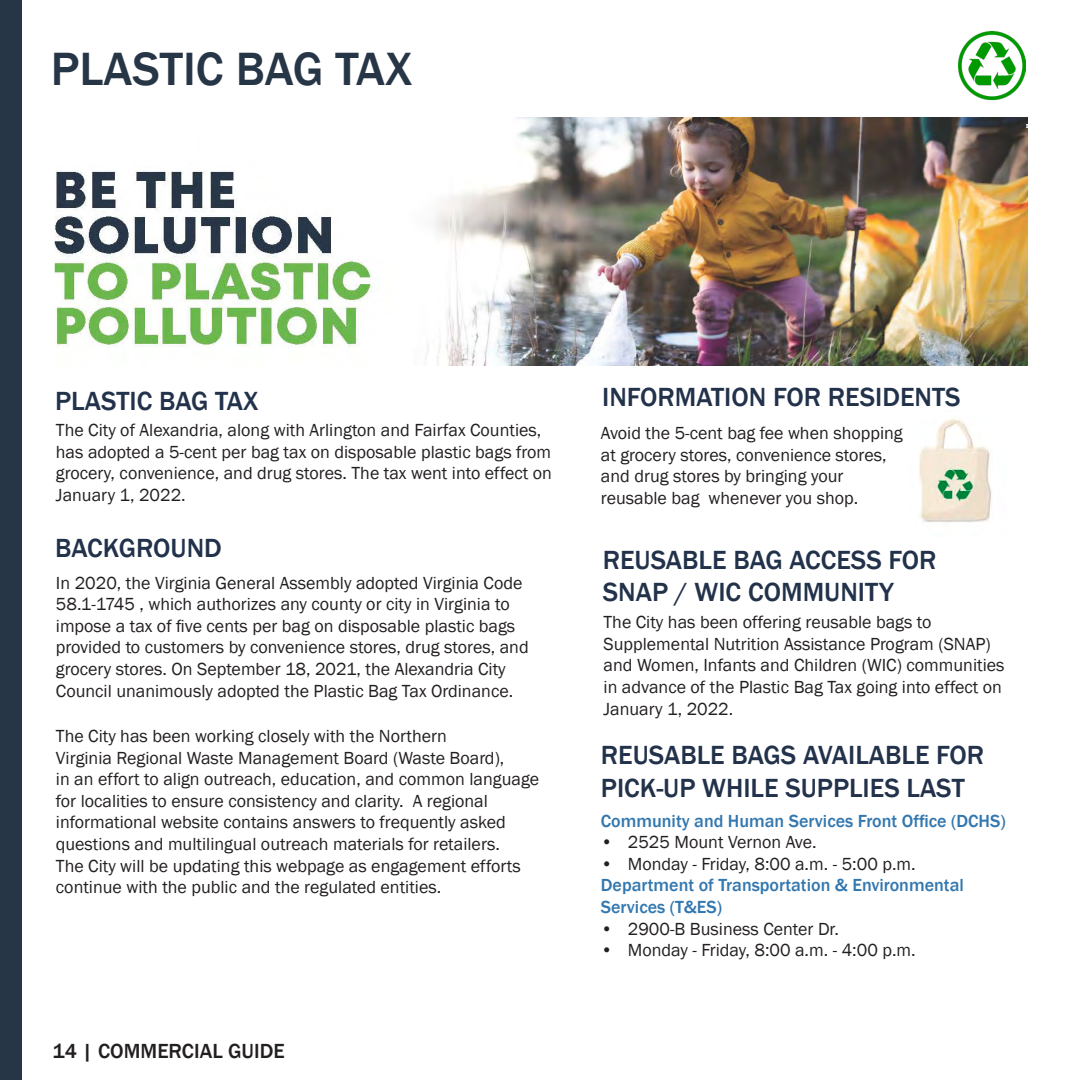
<style>
.page{position:relative;width:1080px;height:1080px;background:#fff}
.page>*{position:absolute;margin:0;border:0;box-sizing:border-box;transform-origin:0 0}
.t1{font:500 48px "Franklin Gothic";color:#273646}
.t2{font:500 27px/32.4px "Franklin Gothic";color:#22324b}
.t3{font:500 21px "Franklin Gothic";color:#231f20}
.t4{font:18px/21.6px "Franklin Gothic";color:#231f20}
.t5{font:500 18px "Franklin Gothic";color:#3277af}
</style>
<div class="page">
<img style="left:919px;top:418px;width:72px;height:105px">
<img style="left:958px;top:32px;width:68px;height:68px">
<img style="left:54px;top:117px;width:973px;height:248px">
<div style="left:0;top:0;width:21px;height:1080px;background:#273646"></div>
<p class="t1" style="left:51px;top:40px;width:363px">PLASTIC BAG TAX</p>
<p class="t2" style="left:55px;top:385px;width:205px">PLASTIC BAG TAX</p>
<p class="t4" style="left:56px;top:420px;width:498px">The City of Alexandria, along with Arlington and Fairfax Counties, has adopted a 5-cent per bag tax on disposable plastic bags from grocery, convenience, and drug stores. The tax went into effect on January 1, 2022.</p>
<p class="t2" style="left:55px;top:532px;width:168px">BACKGROUND</p>
<p class="t4" style="left:56px;top:572px;width:468px">In 2020, the Virginia General Assembly adopted Virginia Code<br>58.1-1745 , which authorizes any county or city in Virginia to</p>
<p class="t4" style="left:56px;top:615px;width:461px">impose a tax of five cents per bag on disposable plastic bags</p>
<p class="t4" style="left:56px;top:637px;width:474px">provided to customers by convenience stores, drug stores, and grocery stores. On September 18, 2021, the Alexandria City</p>
<p class="t4" style="left:56px;top:680px;width:459px">Council unanimously adopted the Plastic Bag Tax Ordinance.</p>
<p class="t4" style="left:56px;top:726px;width:393px">The City has been working closely with the Northern</p>
<p class="t4" style="left:56px;top:747px;width:450px">Virginia Regional Waste Management Board (Waste Board),</p>
<p class="t4" style="left:56px;top:769px;width:485px">in an effort to align outreach, education, and common language for localities to ensure consistency and clarity. A regional</p>
<p class="t4" style="left:56px;top:812px;width:451px">informational website contains answers to frequently asked</p>
<p class="t4" style="left:56px;top:834px;width:445px">questions and multilingual outreach materials for retailers.</p>
<p class="t4" style="left:56px;top:855px;width:466px">The City will be updating this webpage as engagement efforts</p>
<p class="t4" style="left:56px;top:877px;width:387px">continue with the public and the regulated entities.</p>
<p class="t3" style="left:52px;top:1038px;width:234px">14 | COMMERCIAL GUIDE</p>
<p class="t2" style="left:602px;top:381px;width:360px">INFORMATION FOR RESIDENTS</p>
<p class="t4" style="left:601px;top:423px;width:303px">Avoid the 5-cent bag fee when shopping at grocery stores, convenience stores, and drug stores by bringing your</p>
<p class="t4" style="left:601px;top:487px;width:259px">reusable bag whenever you shop.</p>
<p class="t2" style="left:603px;top:544px;width:335px">REUSABLE BAG ACCESS FOR</p>
<p class="t2" style="left:603px;top:577px;width:293px">SNAP / WIC COMMUNITY</p>
<p class="t4" style="left:604px;top:612px;width:329px">The City has been offering reusable bags to</p>
<p class="t4" style="left:604px;top:633px;width:389px">Supplemental Nutrition Assistance Program (SNAP)</p>
<p class="t4" style="left:604px;top:655px;width:402px">and Women, Infants and Children (WIC) communities in advance of the Plastic Bag Tax going into effect on<br>January 1, 2022.</p>
<p class="t2" style="left:601px;top:739px;width:385px">REUSABLE BAGS AVAILABLE FOR<br>PICK-UP WHILE SUPPLIES LAST</p>
<p class="t5" style="left:601px;top:809px;width:406px">Community and Human Services Front Office (DCHS)</p>
<p class="t4" style="left:601px;top:832px;width:217px">• 2525 Mount Vernon Ave.</p>
<p class="t4" style="left:601px;top:853px;width:316px">• Monday - Friday, 8:00 a.m. - 5:00 p.m.</p>
<p class="t5" style="left:601px;top:874px;width:365px">Department of Transportation &amp; Environmental</p>
<p class="t5" style="left:601px;top:896px;width:123px">Services (T&amp;ES)</p>
<p class="t4" style="left:601px;top:918px;width:240px">• 2900-B Business Center Dr.</p>
<p class="t4" style="left:601px;top:940px;width:316px">• Monday - Friday, 8:00 a.m. - 4:00 p.m.</p>
</div>
